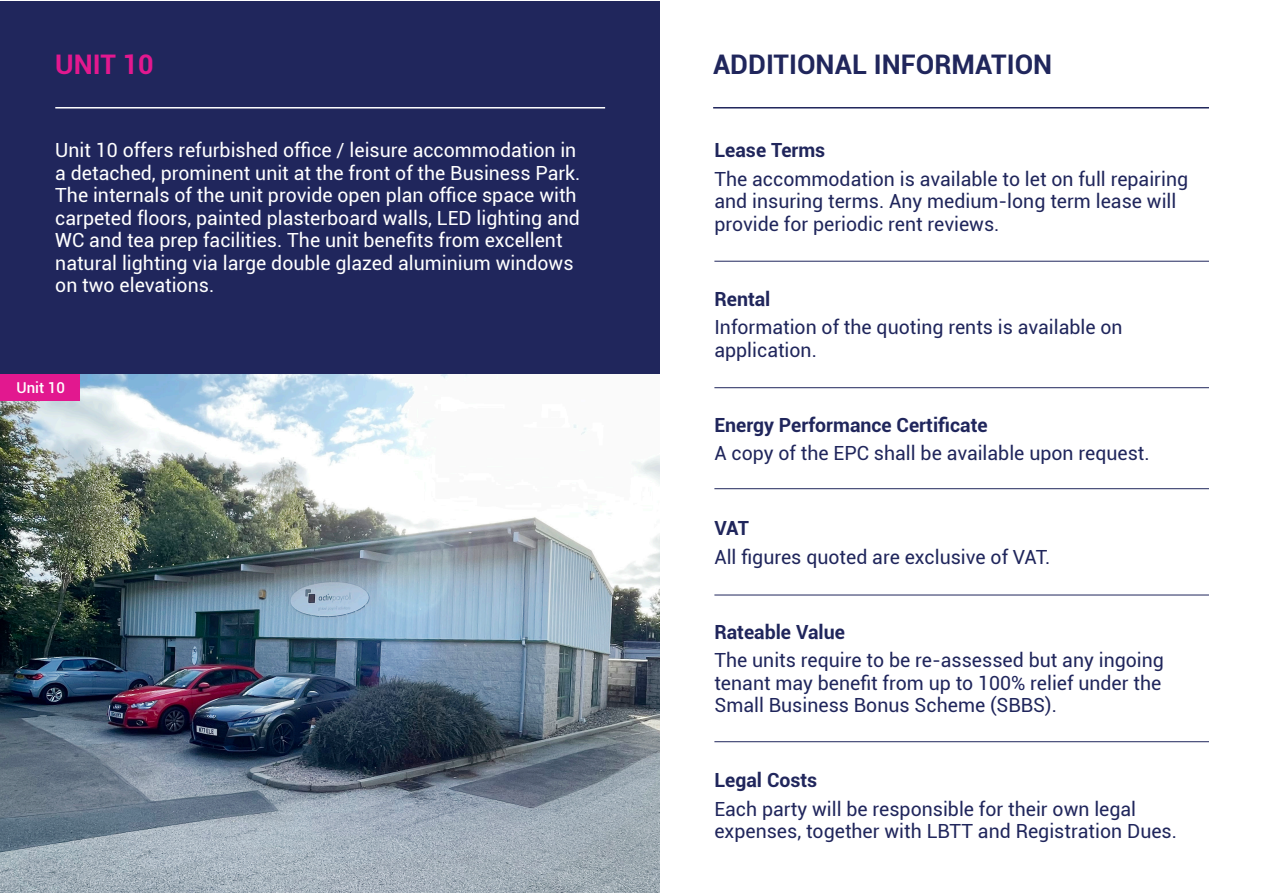
<style>
.page{position:relative;width:1263px;height:893px;background:#fff}
.page>*{position:absolute;margin:0;border:0;box-sizing:border-box;transform-origin:0 0}
.t1{font:700 27px "Roboto";color:#20265c}
.t2{font:700 27px "Roboto";color:#e2188f}
.t3{font:19.5px/22.5px "Roboto";color:#20265c}
.t4{font:19.5px/22.5px "Roboto";color:#fff}
.t5{font:700 19.5px "Roboto";color:#20265c}
.t6{font:500 15px "Roboto";color:#fff}
</style>
<div class="page">
<div style="left:0;top:1px;width:659px;height:892px;background:#20265c"></div>
<hr style="left:55px;top:107px;width:550px;height:2px;background:#fff">
<hr style="left:713px;top:107px;width:496px;height:2px;background:#20265c">
<hr style="left:714px;top:261px;width:495px;height:1px;background:#20265c">
<hr style="left:714px;top:387px;width:495px;height:1px;background:#20265c">
<hr style="left:714px;top:488px;width:495px;height:1px;background:#20265c">
<hr style="left:714px;top:595px;width:495px;height:1px;background:#20265c">
<hr style="left:714px;top:741px;width:495px;height:1px;background:#20265c">
<img style="left:0;top:374px;width:659px;height:519px">
<div style="left:0;top:374px;width:80px;height:27px;background:#e2188f"></div>
<p class="t2" style="left:55px;top:46px;width:100px">UNIT 10</p>
<p class="t1" style="left:713px;top:46px;width:341px">ADDITIONAL INFORMATION</p>
<p class="t4" style="left:55px;top:138px;width:527px">Unit 10 offers refurbished office / leisure accommodation in a detached, prominent unit at the front of the Business Park.<br>The internals of the unit provide open plan office space with carpeted floors, painted plasterboard walls, LED lighting and WC and tea prep facilities. The unit benefits from excellent natural lighting via large double glazed aluminium windows on two elevations.</p>
<p class="t6" style="left:16px;top:377px;width:50px">Unit 10</p>
<p class="t5" style="left:714px;top:136px;width:112px">Lease Terms</p>
<p class="t3" style="left:714px;top:167px;width:475px">The accommodation is available to let on full repairing and insuring terms. Any medium-long term lease will provide for periodic rent reviews.</p>
<p class="t5" style="left:714px;top:285px;width:58px">Rental</p>
<p class="t3" style="left:714px;top:315px;width:410px">Information of the quoting rents is available on application.</p>
<p class="t5" style="left:714px;top:411px;width:275px">Energy Performance Certificate</p>
<p class="t3" style="left:714px;top:441px;width:437px">A copy of the EPC shall be available upon request.</p>
<p class="t5" style="left:714px;top:514px;width:36px">VAT</p>
<p class="t3" style="left:714px;top:545px;width:338px">All figures quoted are exclusive of VAT.</p>
<p class="t5" style="left:714px;top:618px;width:132px">Rateable Value</p>
<p class="t3" style="left:714px;top:648px;width:451px">The units require to be re-assessed but any ingoing tenant may benefit from up to 100% relief under the<br>Small Business Bonus Scheme (SBBS).</p>
<p class="t5" style="left:714px;top:766px;width:104px">Legal Costs</p>
<p class="t3" style="left:714px;top:797px;width:464px">Each party will be responsible for their own legal expenses, together with LBTT and Registration Dues.</p>
</div>
